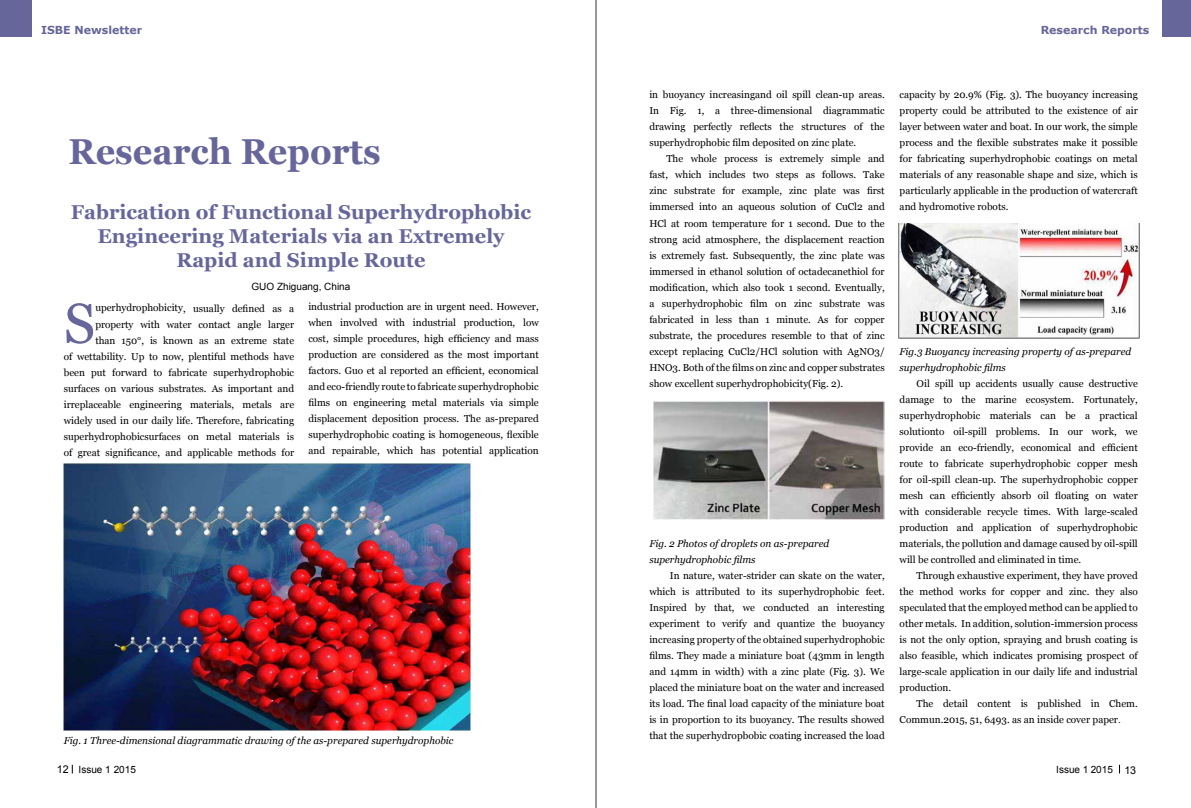
<style>
.page{position:relative;width:1191px;height:808px;background:#fff}
.page>*{position:absolute;margin:0;border:0;box-sizing:border-box;transform-origin:0 0}
.t1{font:56.2px "Georgia";color:#66669a}
.t2{font:700 36px "Georgia";color:#66669a;scale:.95 1}
.t3{font:700 20px/24px "Georgia";color:#66669a;text-align:center}
.t4{font:700 11px "Verdana";color:#66669a}
.t5{font:10px/16px "Georgia";color:#000;text-align:justify}
.t6{font:italic 10px/16px "Georgia";color:#000}
.t7{font:10px "Arial";color:#000}
.s1{font-family:"Arial"}
.s2{font-size:10.7px}
</style>
<div class="page">
<div style="left:0;top:0;width:31px;height:36px;background:#66669a"></div>
<div style="left:1162px;top:0;width:29px;height:36px;background:#66669a"></div>
<img style="left:64px;top:463px;width:407px;height:267px">
<img style="left:653px;top:400px;width:231px;height:120px">
<img style="left:898px;top:224px;width:241px;height:114px">
<hr style="left:595px;top:0;width:1px;height:808px;background:#000">
<p class="t4" style="left:41px;top:23px;width:103px">ISBE Newsletter</p>
<p class="t4" style="left:1040px;top:23px;width:110px">Research Reports</p>
<h2 class="t2" style="left:68px;top:131px;width:330px">Research Reports</h2>
<h3 class="t3" style="left:71px;top:200px;width:462px">Fabrication of Functional Superhydrophobic<br>Engineering Materials via an Extremely<br>Rapid and Simple Route</h3>
<h1 class="t1" style="left:64px;top:292px;width:33px">S</h1>
<p class="t7" style="left:251px;top:279px;width:100px">GUO Zhiguang, China</p>
<p class="t5" style="left:64px;top:300px;width:232px;text-align:right">uperhydrophobicity, usually defined as a property with water contact angle larger<br>than 150°, is known as an extreme state<br>of wettability. Up to now, plentiful methods have been put forward to fabricate superhydrophobic surfaces on various substrates. As important and irreplaceable engineering materials, metals are widely used in our daily life. Therefore, fabricating superhydrophobicsurfaces on metal materials is of great significance, and applicable methods for</p>
<p class="t5" style="left:308px;top:299px;width:232px">industrial production are in urgent need. However, when involved with industrial production, low cost, simple procedures, high efficiency and mass production are considered as the most important factors. Guo et al reported an efficient, economical and eco-friendly route to fabricate superhydrophobic films on engineering metal materials via simple displacement deposition process. The as-prepared superhydrophobic coating is homogeneous, flexible and repairable, which has potential application</p>
<p class="t6" style="left:64px;top:733px;width:391px">Fig. 1 Three-dimensional diagrammatic drawing of the as-prepared superhydrophobic</p>
<p class="t5" style="left:649px;top:87px;width:237px">in buoyancy increasingand oil spill clean-up areas.<br>In Fig. 1, a three-dimensional diagrammatic drawing perfectly reflects the structures of the superhydrophobic film deposited on zinc plate.</p>
<p class="t5" style="left:649px;top:151px;width:237px;text-indent:17px">The whole process is extremely simple and fast, which includes two steps as follows. Take zinc substrate for example, zinc plate was first immersed into an aqueous solution of CuCl2 and HCl at room temperature for 1 second. Due to the strong acid atmosphere, the displacement reaction is extremely fast. Subsequently, the zinc plate was immersed in ethanol solution of octadecanethiol for modification, which also took 1 second. Eventually, a superhydrophobic film on zinc substrate was fabricated in less than 1 minute. As for copper substrate, the procedures resemble to that of zinc except replacing CuCl2/HCl solution with AgNO3/ HNO3. Both of the films on zinc and copper substrates show excellent superhydrophobicity(Fig. 2).</p>
<p class="t6" style="left:649px;top:535px;width:181px">Fig. 2 Photos of droplets on as-prepared superhydrophobic films</p>
<p class="t5" style="left:649px;top:567px;width:237px;text-indent:20px">In nature, water-strider can skate on the water, which is attributed to its superhydrophobic feet.<br>Inspired by that, we conducted an interesting experiment to verify and quantize the buoyancy increasing property of the obtained superhydrophobic films. They made a miniature boat (43mm in length and 14mm in width) with a zinc plate (Fig. 3). We placed the miniature boat on the water and increased its load. The final load capacity of the miniature boat is in proportion to its buoyancy. The results showed that the superhydropbobic coating increased the load</p>
<p class="t5" style="left:899px;top:87px;width:240px">capacity by 20.9% (Fig. 3). The buoyancy increasing property could be attributed to the existence of air layer between water and boat. In our work, the simple process and the flexible substrates make it possible for fabricating superhydrophobic coatings on metal materials of any reasonable shape and size, which is particularly applicable in the production of watercraft and hydromotive robots.</p>
<p class="t6" style="left:899px;top:343px;width:233px">Fig.3 Buoyancy increasing property of as-prepared superhydrophobic films</p>
<p class="t5" style="left:899px;top:375px;width:240px;text-indent:17px">Oil spill up accidents usually cause destructive damage to the marine ecosystem. Fortunately, superhydrophobic materials can be a practical solutionto oil-spill problems. In our work, we provide an eco-friendly, economical and efficient route to fabricate superhydrophobic copper mesh for oil-spill clean-up. The superhydrophobic copper mesh can efficiently absorb oil floating on water with considerable recycle times. With large-scaled production and application of superhydrophobic materials, the pollution and damage caused by oil-spill will be controlled and eliminated in time.</p>
<p class="t5" style="left:899px;top:567px;width:240px;text-indent:17px">Through exhaustive experiment, they have proved the method works for copper and zinc. they also speculated that the employed method can be applied to other metals. In addition, solution-immersion process is not the only option, spraying and brush coating is also feasible, which indicates promising prospect of large-scale application in our daily life and industrial production.</p>
<p class="t5" style="left:899px;top:695px;width:240px;text-indent:17px">The detail content is published in Chem.<br>Commun.2015, 51, 6493. as an inside cover paper<span class="s1">.</span></p>
<p class="t7" style="left:57px;top:763px;width:81px"><span class="s2">12</span> Issue 1 2015</p>
<p class="t7" style="left:1056px;top:763px;width:81px">Issue 1 2015 <span class="s2">13</span></p>
</div>
